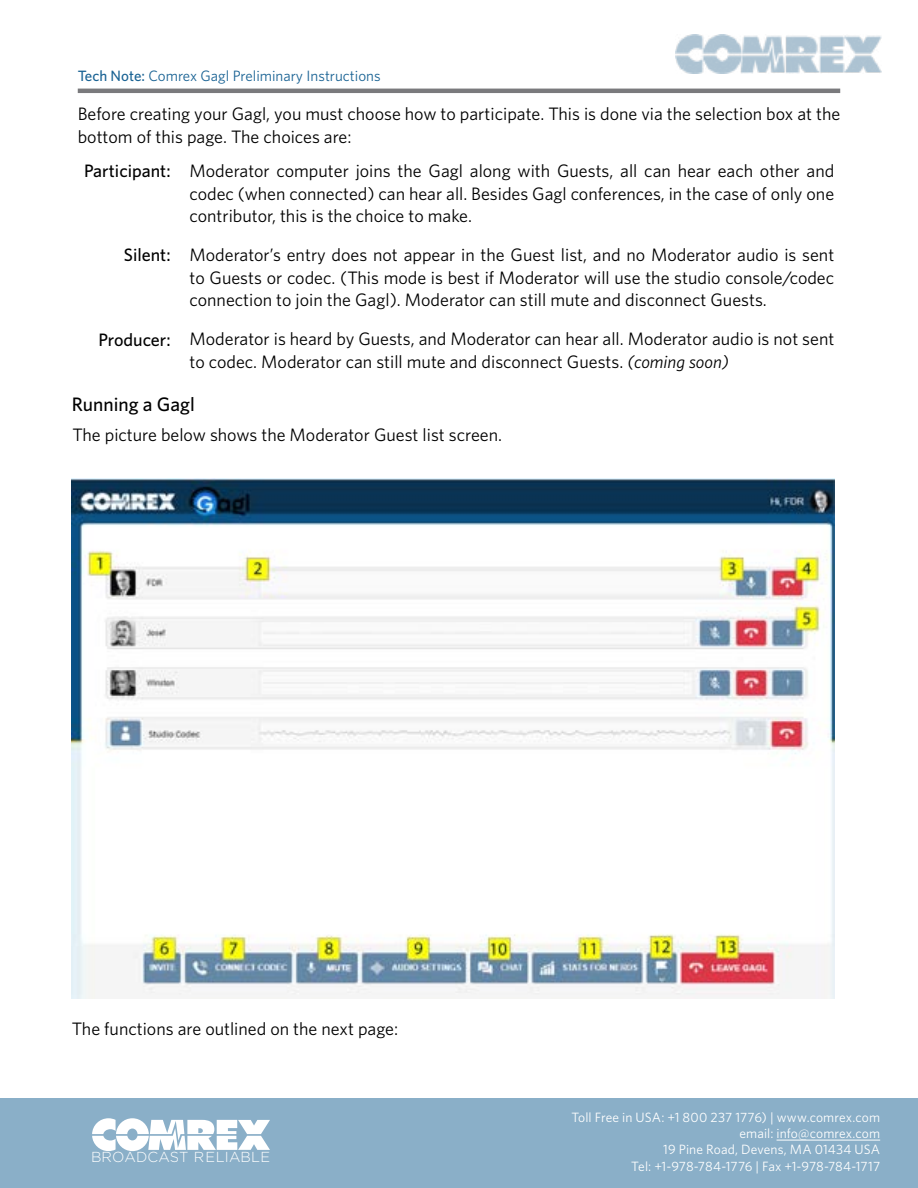
<style>
.page{position:relative;width:918px;height:1188px;background:#fff}
.page>*{position:absolute;margin:0;border:0;box-sizing:border-box;transform-origin:0 0}
.t1{font:500 19.5px "Whitney";color:#000}
.t2{font:18px/22.5px "Whitney";color:#000}
.t3{font:500 18px "Whitney";color:#000}
.t4{font:15px "Whitney";color:#1a6394}
.t5{font:300 14.55px "Gotham";letter-spacing:.005em;color:#fff}
.t6{font:13.5px/16.2px "Whitney";letter-spacing:.005em;color:#fff;text-align:right}
.s1{font-weight:500}
.s2{font-style:italic}
</style>
<div class="page">
<div style="left:0;top:1099px;width:918px;height:89px;background:#8aafc8"></div>
<hr style="left:777px;top:1140px;width:103px;height:1px;background:#fff">
<svg style="left:92px;top:1118px;width:178px;height:33px"></svg>
<img style="left:675px;top:35px;width:206px;height:38px">
<hr style="left:78px;top:89px;width:762px;height:4px;background:#7a7a7d">
<img style="left:72px;top:479px;width:762px;height:519px">
<p class="t4" style="left:78px;top:67px;width:304px"><span class="s1">Tech Note:</span> Comrex Gagl Preliminary Instructions</p>
<p class="t2" style="left:78px;top:102px;width:764px">Before creating your Gagl, you must choose how to participate. This is done via the selection box at the bottom of this page. The choices are:</p>
<p class="t2" style="left:190px;top:159px;width:646px;text-align:justify">Moderator computer joins the Gagl along with Guests, all can hear each other and codec (when connected) can hear all. Besides Gagl conferences, in the case of only one contributor, this is the choice to make.</p>
<p class="t3" style="left:84px;top:160px;width:88px">Participant:</p>
<p class="t3" style="left:124px;top:244px;width:48px">Silent:</p>
<p class="t3" style="left:98px;top:328px;width:74px">Producer:</p>
<p class="t2" style="left:190px;top:243px;width:646px;text-align:justify">Moderator’s entry does not appear in the Guest list, and no Moderator audio is sent to Guests or codec. (This mode is best if Moderator will use the studio console/codec connection to join the Gagl). Moderator can still mute and disconnect Guests.</p>
<p class="t2" style="left:190px;top:328px;width:646px">Moderator is heard by Guests, and Moderator can hear all. Moderator audio is not sent to codec. Moderator can still mute and disconnect Guests. <span class="s2">(coming soon)</span></p>
<p class="t1" style="left:72px;top:392px;width:124px">Running a Gagl</p>
<p class="t2" style="left:72px;top:424px;width:431px">The picture below shows the Moderator Guest list screen.</p>
<p class="t2" style="left:72px;top:1017px;width:328px">The functions are outlined on the next page:</p>
<p class="t5" style="left:91px;top:1149px;width:180px">BROADCAST RELIABLE</p>
<p class="t6" style="left:571px;top:1109px;width:310px">Toll Free in USA: +1 800 237 1776) | www.comrex.com email: info@comrex.com<br>19 Pine Road, Devens, MA 01434 USA<br>Tel: +1-978-784-1776 | Fax +1-978-784-1717</p>
</div>
